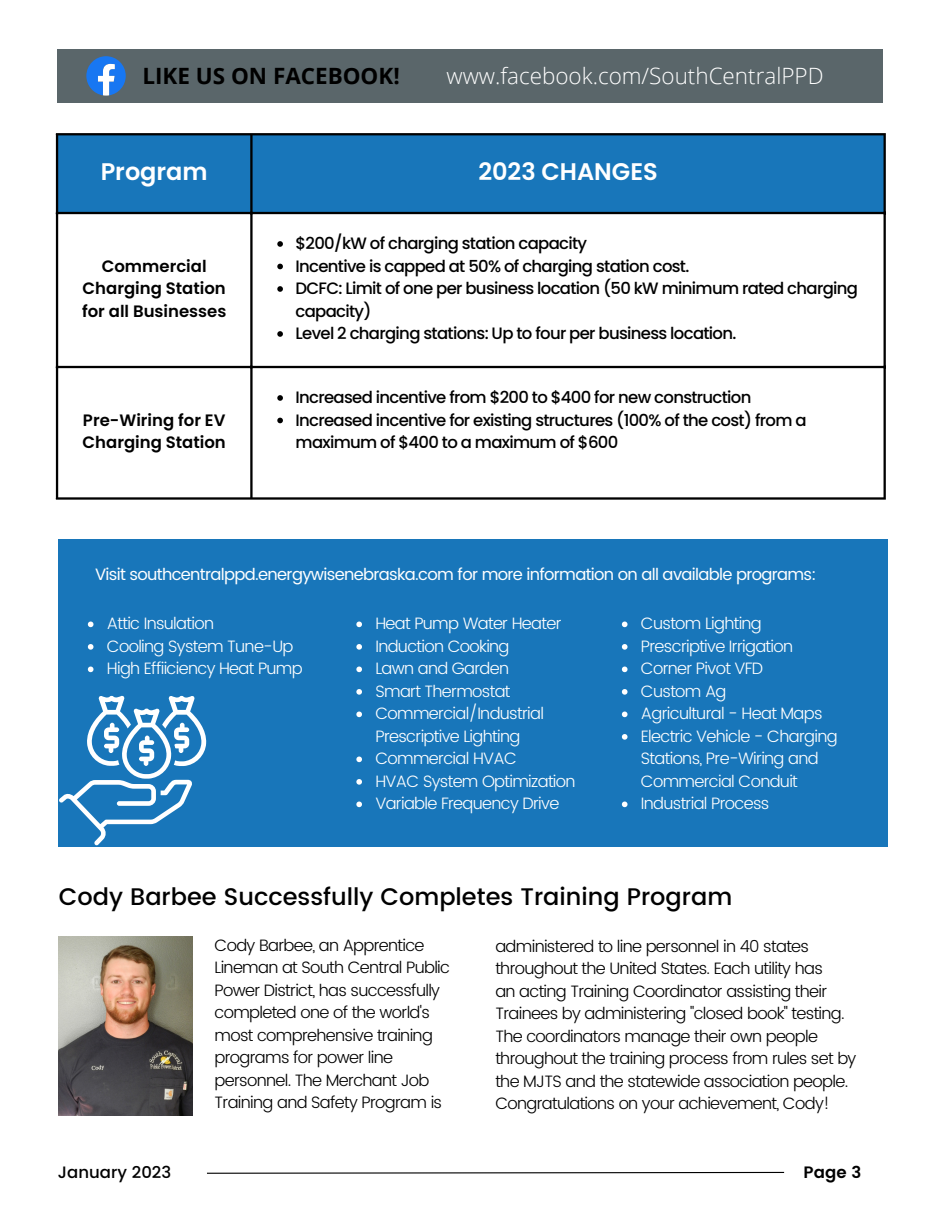
<style>
.page{position:relative;width:945px;height:1215px;background:#fff}
.page>*{position:absolute;margin:0;border:0;box-sizing:border-box;transform-origin:0 0}
.t1{font:500 24px "Poppins";color:#000}
.t2{font:600 24px "Poppins";color:#fff}
.t3{font:300 22.5px "Open Sans";color:#fff}
.t4{font:700 22.5px "Open Sans";color:#000}
.t5{font:300 16.5px/22.5px "Poppins";letter-spacing:-.04em;color:#000}
.t6{font:300 16.5px/22.5px "Poppins";letter-spacing:-.04em;color:#fff}
.t7{font:500 16.5px/22.5px "Poppins";letter-spacing:-.04em;color:#000}
.t8{font:16.5px "Poppins";letter-spacing:-.04em;color:#fff}
.t9{font:600 16.5px/22.5px "Poppins";color:#000;text-align:center}
.t10{font:500 16.5px "Poppins";color:#000}
</style>
<div class="page">
<svg style="left:207px;top:1171px;width:578px;height:3px"></svg>
<div style="left:59px;top:539px;width:829px;height:307px;background:#1876ba"></div>
<svg style="left:59px;top:696px;width:148px;height:149px"></svg>
<svg style="left:88px;top:622px;width:5px;height:5px"></svg>
<svg style="left:88px;top:644px;width:5px;height:6px"></svg>
<svg style="left:88px;top:667px;width:5px;height:5px"></svg>
<svg style="left:356px;top:622px;width:6px;height:5px"></svg>
<svg style="left:356px;top:644px;width:6px;height:6px"></svg>
<svg style="left:356px;top:667px;width:6px;height:5px"></svg>
<svg style="left:356px;top:689px;width:6px;height:6px"></svg>
<svg style="left:356px;top:712px;width:6px;height:5px"></svg>
<svg style="left:356px;top:757px;width:6px;height:5px"></svg>
<svg style="left:356px;top:779px;width:6px;height:6px"></svg>
<svg style="left:356px;top:802px;width:6px;height:5px"></svg>
<svg style="left:622px;top:622px;width:6px;height:5px"></svg>
<svg style="left:622px;top:644px;width:6px;height:6px"></svg>
<svg style="left:622px;top:667px;width:6px;height:5px"></svg>
<svg style="left:622px;top:689px;width:6px;height:6px"></svg>
<svg style="left:622px;top:712px;width:6px;height:5px"></svg>
<svg style="left:622px;top:734px;width:6px;height:6px"></svg>
<svg style="left:622px;top:802px;width:6px;height:5px"></svg>
<img style="left:59px;top:937px;width:134px;height:178px">
<div style="left:57px;top:50px;width:825px;height:53px;background:#5a666a"></div>
<div style="left:58px;top:135px;width:826px;height:77px;background:#1876ba"></div>
<svg style="left:277px;top:241px;width:6px;height:6px"></svg>
<svg style="left:277px;top:264px;width:6px;height:5px"></svg>
<svg style="left:277px;top:286px;width:6px;height:6px"></svg>
<svg style="left:277px;top:331px;width:6px;height:6px"></svg>
<svg style="left:277px;top:395px;width:6px;height:6px"></svg>
<svg style="left:277px;top:418px;width:6px;height:5px"></svg>
<hr style="left:56px;top:135px;width:2px;height:362px;background:#000">
<hr style="left:250px;top:135px;width:3px;height:362px;background:#000">
<hr style="left:884px;top:135px;width:2px;height:362px;background:#000">
<hr style="left:56px;top:133px;width:830px;height:2px;background:#000">
<hr style="left:56px;top:212px;width:830px;height:2px;background:#000">
<hr style="left:56px;top:366px;width:830px;height:2px;background:#000">
<hr style="left:56px;top:497px;width:830px;height:3px;background:#000">
<h2 class="t4" style="left:142px;top:60px;width:259px">LIKE US ON FACEBOOK!</h2>
<h2 class="t3" style="left:447px;top:60px;width:379px">www.facebook.com/SouthCentralPPD</h2>
<h1 class="t2" style="left:101px;top:155px;width:108px">Program</h1>
<h1 class="t2" style="left:478px;top:155px;width:181px">2023 CHANGES</h1>
<p class="t9" style="left:82px;top:255px;width:146px">Commercial<br>Charging Station for all Businesses</p>
<p class="t9" style="left:83px;top:409px;width:145px;text-align:left">Pre-Wiring for EV<br>Charging Station</p>
<p class="t7" style="left:296px;top:232px;width:564px">$200/kW of charging station capacity<br>Incentive is capped at 50% of charging station cost.<br>DCFC: Limit of one per business location (50 kW minimum rated charging capacity)<br>Level 2 charging stations: Up to four per business location.</p>
<p class="t7" style="left:296px;top:386px;width:513px">Increased incentive from $200 to $400 for new construction<br>Increased incentive for existing structures (100% of the cost) from a maximum of $400 to a maximum of $600</p>
<p class="t8" style="left:95px;top:565px;width:723px">Visit southcentralppd.energywisenebraska.com for more information on all available programs:</p>
<p class="t6" style="left:107px;top:612px;width:197px">Attic Insulation<br>Cooling System Tune-Up<br>High Effiiciency Heat Pump</p>
<p class="t6" style="left:375px;top:612px;width:202px">Heat Pump Water Heater<br>Induction Cooking<br>Lawn and Garden<br>Smart Thermostat<br>Commercial/Industrial<br>Prescriptive Lighting<br>Commercial HVAC<br>HVAC System Optimization<br>Variable Frequency Drive</p>
<p class="t6" style="left:641px;top:612px;width:198px">Custom Lighting<br>Prescriptive Irrigation<br>Corner Pivot VFD<br>Custom Ag<br>Agricultural - Heat Maps<br>Electric Vehicle - Charging<br>Stations, Pre-Wiring and<br>Commercial Conduit<br>Industrial Process</p>
<h1 class="t1" style="left:59px;top:883px;width:675px">Cody Barbee Successfully Completes Training Program</h1>
<p class="t5" style="left:495px;top:935px;width:363px">administered to line personnel in 40 states throughout the United States. Each utility has<br>an acting Training Coordinator assisting their Trainees by administering "closed book" testing.<br>The coordinators manage their own people throughout the training process from rules set by the MJTS and the statewide association people.<br>Congratulations on your achievement, Cody!</p>
<p class="t5" style="left:215px;top:934px;width:237px">Cody Barbee, an Apprentice<br>Lineman at South Central Public<br>Power District, has successfully completed one of the world's most comprehensive training programs for power line personnel. The Merchant Job<br>Training and Safety Program is</p>
<p class="t10" style="left:58px;top:1163px;width:115px">January 2023</p>
<p class="t9" style="left:804px;top:1161px;width:59px">Page 3</p>
</div>
